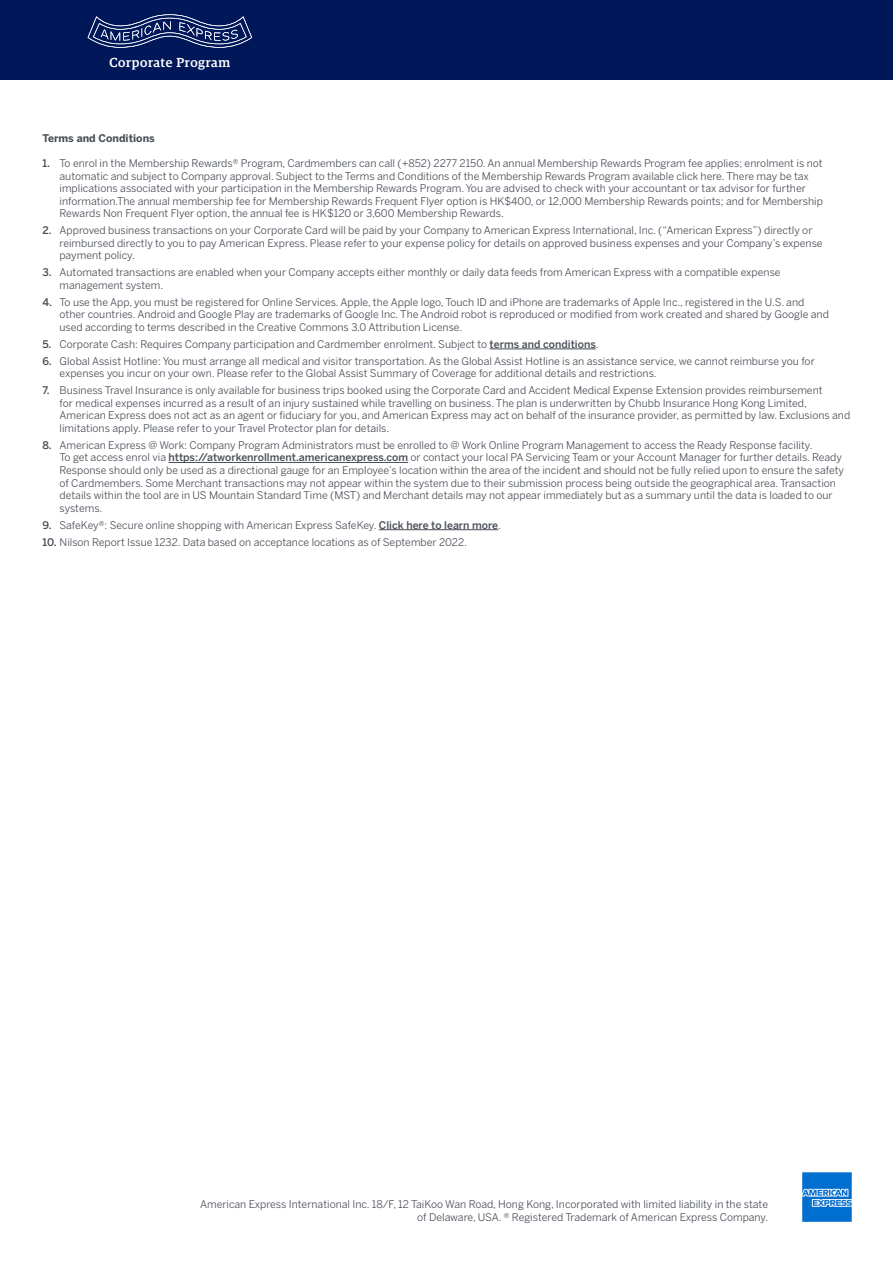
<style>
.page{position:relative;width:893px;height:1263px;background:#fff}
.page>*{position:absolute;margin:0;border:0;box-sizing:border-box;transform-origin:0 0}
.t1{font:500 13.05px "Guardian Egyp";letter-spacing:.05em;color:#fff}
.t2{font:10.5px/12.6px "Benton Sans";color:#484d56}
.t3{font:700 10.5px "Benton Sans";color:#484d56}
.s1{font-weight:500}
</style>
<div class="page">
<hr style="left:490px;top:349px;width:106px;height:1px;background:#484d56">
<hr style="left:169px;top:462px;width:239px;height:1px;background:#484d56">
<hr style="left:379px;top:529px;width:119px;height:1px;background:#484d56">
<div style="left:0;top:0;width:893px;height:79px;background:#00175a"></div>
<svg style="left:88px;top:14px;width:164px;height:34px"></svg>
<img style="left:802px;top:1172px;width:50px;height:50px">
<p class="t1" style="left:110px;top:53px;width:122px">Corporate Program</p>
<p class="t3" style="left:43px;top:132px;width:114px">Terms and Conditions</p>
<p class="t2" style="left:60px;top:157px;width:765px;text-indent:-17px"><span class="s1">1.</span> To enrol in the Membership Rewards® Program, Cardmembers can call (+852) 2277 2150. An annual Membership Rewards Program fee applies; enrolment is not automatic and subject to Company approval. Subject to the Terms and Conditions of the Membership Rewards Program available click here. There may be tax implications associated with your participation in the Membership Rewards Program. You are advised to check with your accountant or tax advisor for further information.The annual membership fee for Membership Rewards Frequent Flyer option is HK$400, or 12,000 Membership Rewards points; and for Membership Rewards Non Frequent Flyer option, the annual fee is HK$120 or 3,600 Membership Rewards.</p>
<p class="t2" style="left:60px;top:224px;width:765px;text-indent:-17px"><span class="s1">2.</span> Approved business transactions on your Corporate Card will be paid by your Company to American Express International, Inc. (“American Express”) directly or reimbursed directly to you to pay American Express. Please refer to your expense policy for details on approved business expenses and your Company’s expense payment policy.</p>
<p class="t2" style="left:60px;top:266px;width:723px;text-indent:-17px"><span class="s1">3.</span> Automated transactions are enabled when your Company accepts either monthly or daily data feeds from American Express with a compatible expense management system.</p>
<p class="t2" style="left:60px;top:296px;width:771px;text-indent:-17px"><span class="s1">4.</span> To use the App, you must be registered for Online Services. Apple, the Apple logo, Touch ID and iPhone are trademarks of Apple Inc., registered in the U.S. and other countries. Android and Google Play are trademarks of Google Inc. The Android robot is reproduced or modified from work created and shared by Google and used according to terms described in the Creative Commons 3.0 Attribution License.</p>
<p class="t2" style="left:43px;top:338px;width:558px"><span class="s1">5.</span> Corporate Cash: Requires Company participation and Cardmember enrolment. Subject to <span class="s1">terms and conditions</span>.</p>
<p class="t2" style="left:60px;top:354px;width:757px;text-indent:-17px"><span class="s1">6.</span> Global Assist Hotline: You must arrange all medical and visitor transportation. As the Global Assist Hotline is an assistance service, we cannot reimburse you for expenses you incur on your own. Please refer to the Global Assist Summary of Coverage for additional details and restrictions.</p>
<p class="t2" style="left:60px;top:384px;width:792px;text-indent:-17px"><span class="s1">7.</span> Business Travel Insurance is only available for business trips booked using the Corporate Card and Accident Medical Expense Extension provides reimbursement<br>for medical expenses incurred as a result of an injury sustained while travelling on business. The plan is underwritten by Chubb Insurance Hong Kong Limited, American Express does not act as an agent or fiduciary for you, and American Express may act on behalf of the insurance provider, as permitted by law. Exclusions and limitations apply. Please refer to your Travel Protector plan for details.</p>
<p class="t2" style="left:60px;top:439px;width:786px;text-indent:-17px"><span class="s1">8.</span> American Express @ Work: Company Program Administrators must be enrolled to @ Work Online Program Management to access the Ready Response facility.<br>To get access enrol via <span class="s1">https://atworkenrollment.americanexpress.com</span> or contact your local PA Servicing Team or your Account Manager for further details. Ready Response should only be used as a directional gauge for an Employee’s location within the area of the incident and should not be fully relied upon to ensure the safety of Cardmembers. Some Merchant transactions may not appear within the system due to their submission process being outside the geographical area. Transaction details within the tool are in US Mountain Standard Time (MST) and Merchant details may not appear immediately but as a summary until the data is loaded to our systems.</p>
<p class="t2" style="left:43px;top:518px;width:460px"><span class="s1">9.</span> SafeKey®: Secure online shopping with American Express SafeKey. <span class="s1">Click here to learn more</span>.</p>
<p class="t2" style="left:43px;top:535px;width:426px"><span class="s1">10.</span> Nilson Report Issue 1232. Data based on acceptance locations as of September 2022.</p>
<p class="t2" style="left:200px;top:1198px;width:570px;text-align:right">American Express International Inc. 18/F, 12 TaiKoo Wan Road, Hong Kong, Incorporated with limited liability in the state of Delaware, USA. ® Registered Trademark of American Express Company.</p>
</div>
